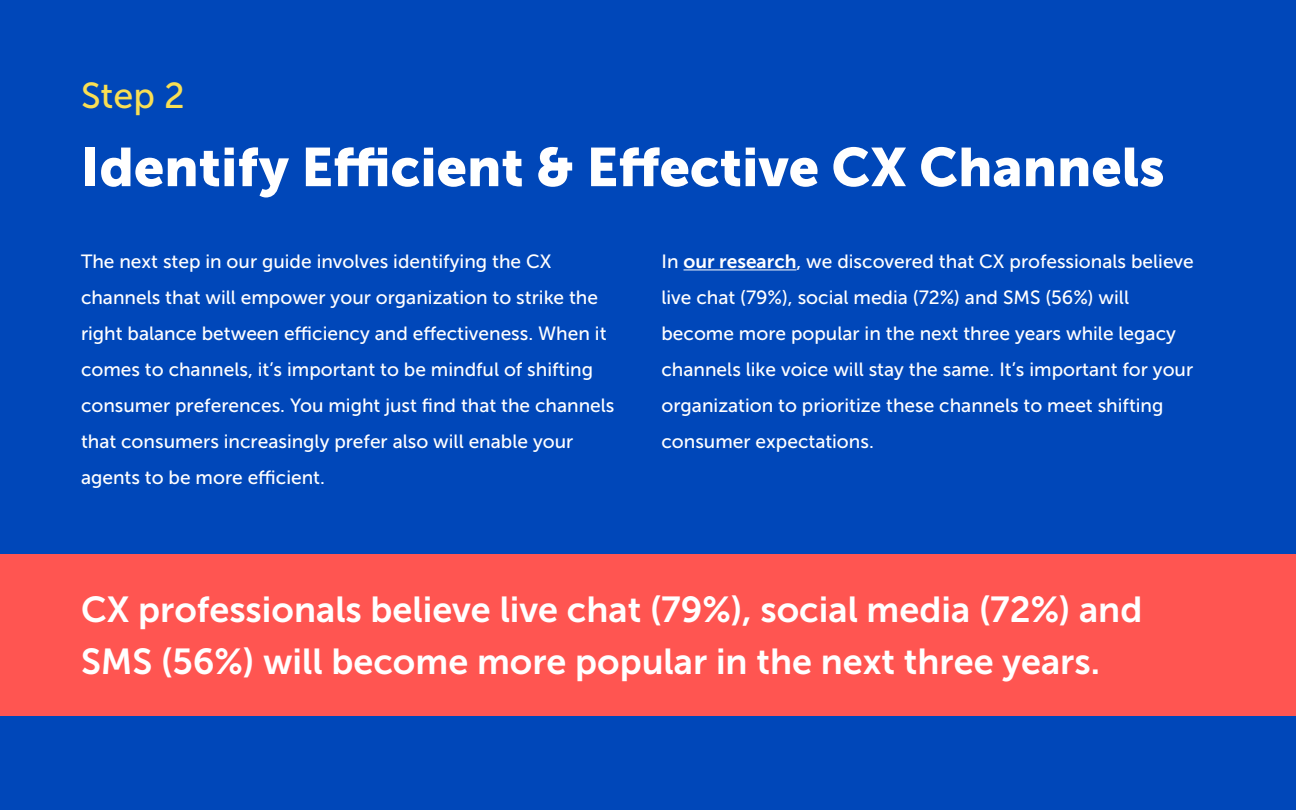
<style>
.page{position:relative;width:1296px;height:810px;background:#0047b9}
.page>*{position:absolute;margin:0;border:0;box-sizing:border-box;transform-origin:0 0}
.t1{font:54px "Museo Sans 900";color:#fff}
.t2{font:36px/51.8px "Museo Sans 700";color:#fff}
.t3{font:36px "Museo Sans 500";color:#f9df53}
.t4{font:19.12px/36px "Museo Sans 500";color:#fff}
.s1{font-family:"Museo Sans 700"}
</style>
<div class="page">
<hr style="left:684px;top:269px;width:113px;height:1px;background:#fff">
<div style="left:0;top:554px;width:1296px;height:162px;background:#ff5551"></div>
<p class="t3" style="left:81px;top:76px;width:105px">Step 2</p>
<p class="t1" style="left:81px;top:137px;width:1085px">Identify Efficient &amp; Effective CX Channels</p>
<p class="t4" style="left:81px;top:243px;width:535px">The next step in our guide involves identifying the CX channels that will empower your organization to strike the right balance between efficiency and effectiveness. When it comes to channels, it’s important to be mindful of shifting consumer preferences. You might just find that the channels that consumers increasingly prefer also will enable your agents to be more efficient.</p>
<p class="t4" style="left:662px;top:243px;width:534px">In <span class="s1">our research</span>, we discovered that CX professionals believe live chat (79%), social media (72%) and SMS (56%) will become more popular in the next three years while legacy channels like voice will stay the same. It’s important for your organization to prioritize these channels to meet shifting consumer expectations.</p>
<p class="t2" style="left:81px;top:584px;width:1063px">CX professionals believe live chat (79%), social media (72%) and<br>SMS (56%) will become more popular in the next three years.</p>
</div>
